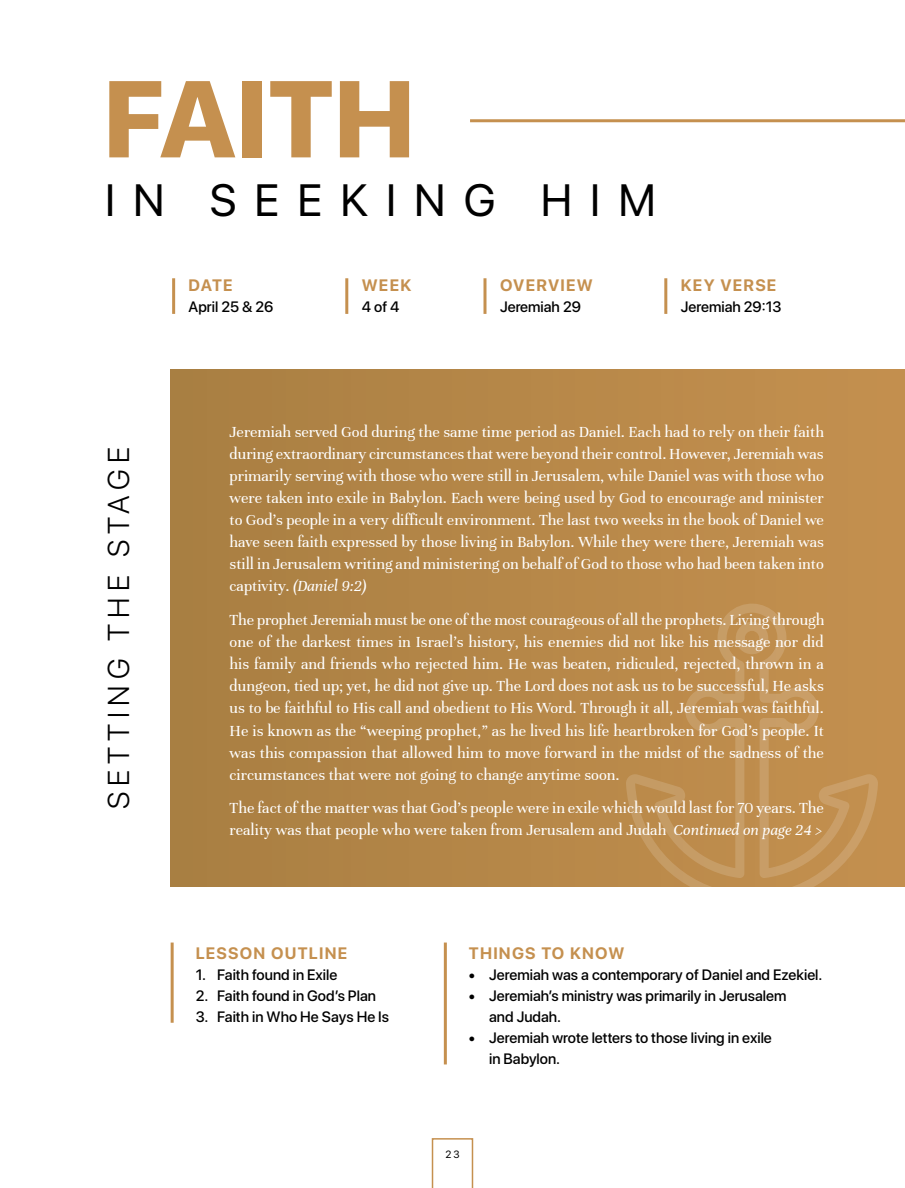
<style>
.page{position:relative;width:905px;height:1188px;background:#fff}
.page>*{position:absolute;margin:0;border:0;box-sizing:border-box;transform-origin:0 0}
.t1{font:800 108.3px "SF Pro Display";color:#c5904f}
.t2{font:45px "SF Pro Display";letter-spacing:.4em;color:#000}
.t3{font:300 30px "SF Pro Display";letter-spacing:.2em;color:#000}
.t4{font:16.5px/22.2px "Unna";color:#fff;text-align:justify}
.t5{font:700 16.5px "SF Pro Display";letter-spacing:.075em;color:#c5904f}
.t6{font:500 15px/21px "SF Pro Display";color:#000}
.t7{font:10.5px "SF Pro Display";color:#000}
.s1{font-style:italic}
</style>
<div class="page">
<img style="left:171px;top:370px;width:733px;height:516px">
<hr style="left:664px;top:280px;width:3px;height:32px;background:#c5904f">
<hr style="left:172px;top:280px;width:3px;height:32px;background:#c5904f">
<hr style="left:345px;top:280px;width:3px;height:32px;background:#c5904f">
<hr style="left:171px;top:944px;width:3px;height:77px;background:#c5904f">
<hr style="left:444px;top:944px;width:3px;height:119px;background:#c5904f">
<hr style="left:471px;top:119px;width:433px;height:3px;background:#c5904f">
<svg style="left:626px;top:603px;width:252px;height:284px;background:#c08f51"></svg>
<hr style="left:483px;top:280px;width:3px;height:32px;background:#c5904f">
<svg style="left:432px;top:1138px;width:41px;height:50px"></svg>
<h1 class="t1" style="left:104px;top:41px;width:313px">FAITH</h1>
<h2 class="t2" style="left:105px;top:168px;width:552px">IN SEEKING HIM</h2>
<p class="t5" style="left:189px;top:274px;width:45px">DATE</p>
<p class="t6" style="left:189px;top:296px;width:86px">April 25 &amp; 26</p>
<p class="t5" style="left:362px;top:274px;width:51px">WEEK</p>
<p class="t6" style="left:362px;top:296px;width:39px">4 of 4</p>
<p class="t5" style="left:500px;top:274px;width:94px">OVERVIEW</p>
<p class="t6" style="left:500px;top:296px;width:82px">Jeremiah 29</p>
<p class="t5" style="left:680px;top:274px;width:97px">KEY VERSE</p>
<p class="t6" style="left:680px;top:296px;width:102px">Jeremiah 29:13</p>
<h3 class="t3" style="left:97px;top:809px;width:364px;rotate:-90deg">SETTING THE STAGE</h3>
<p class="t4" style="left:230px;top:420px;width:596px">Jeremiah served God during the same time period as Daniel. Each had to rely on their faith during extraordinary circumstances that were beyond their control. However, Jeremiah was primarily serving with those who were still in Jerusalem, while Daniel was with those who were taken into exile in Babylon. Each were being used by God to encourage and minister to God’s people in a very difficult environment. The last two weeks in the book of Daniel we have seen faith expressed by those living in Babylon. While they were there, Jeremiah was still in Jerusalem writing and ministering on behalf of God to those who had been taken into captivity. <span class="s1">(Daniel 9:2)</span></p>
<p class="t4" style="left:230px;top:609px;width:596px">The prophet Jeremiah must be one of the most courageous of all the prophets. Living through one of the darkest times in Israel’s history, his enemies did not like his message nor did his family and friends who rejected him. He was beaten, ridiculed, rejected, thrown in a dungeon, tied up; yet, he did not give up. The Lord does not ask us to be successful, He asks us to be faithful to His call and obedient to His Word. Through it all, Jeremiah was faithful.<br>He is known as the “weeping prophet,” as he lived his life heartbroken for God’s people. It was this compassion that allowed him to move forward in the midst of the sadness of the circumstances that were not going to change anytime soon.</p>
<p class="t4" style="left:230px;top:797px;width:595px">The fact of the matter was that God’s people were in exile which would last for 70 years. The reality was that people who were taken from Jerusalem and Judah <span class="s1">Continued on page 24 &gt;</span></p>
<p class="t5" style="left:196px;top:942px;width:153px">LESSON OUTLINE</p>
<p class="t6" style="left:196px;top:964px;width:143px">1. Faith found in Exile</p>
<p class="t6" style="left:196px;top:985px;width:182px">2. Faith found in God’s Plan</p>
<p class="t6" style="left:196px;top:1006px;width:195px">3. Faith in Who He Says He Is</p>
<p class="t5" style="left:469px;top:942px;width:157px">THINGS TO KNOW</p>
<p class="t6" style="left:469px;top:964px;width:355px">• Jeremiah was a contemporary of Daniel and Ezekiel.</p>
<p class="t6" style="left:489px;top:985px;width:299px;text-indent:-20px">• Jeremiah’s ministry was primarily in Jerusalem and Judah.</p>
<p class="t6" style="left:489px;top:1027px;width:284px;text-indent:-20px">• Jeremiah wrote letters to those living in exile in Babylon.</p>
<p class="t7" style="left:445px;top:1147px;width:16px">23</p>
</div>
